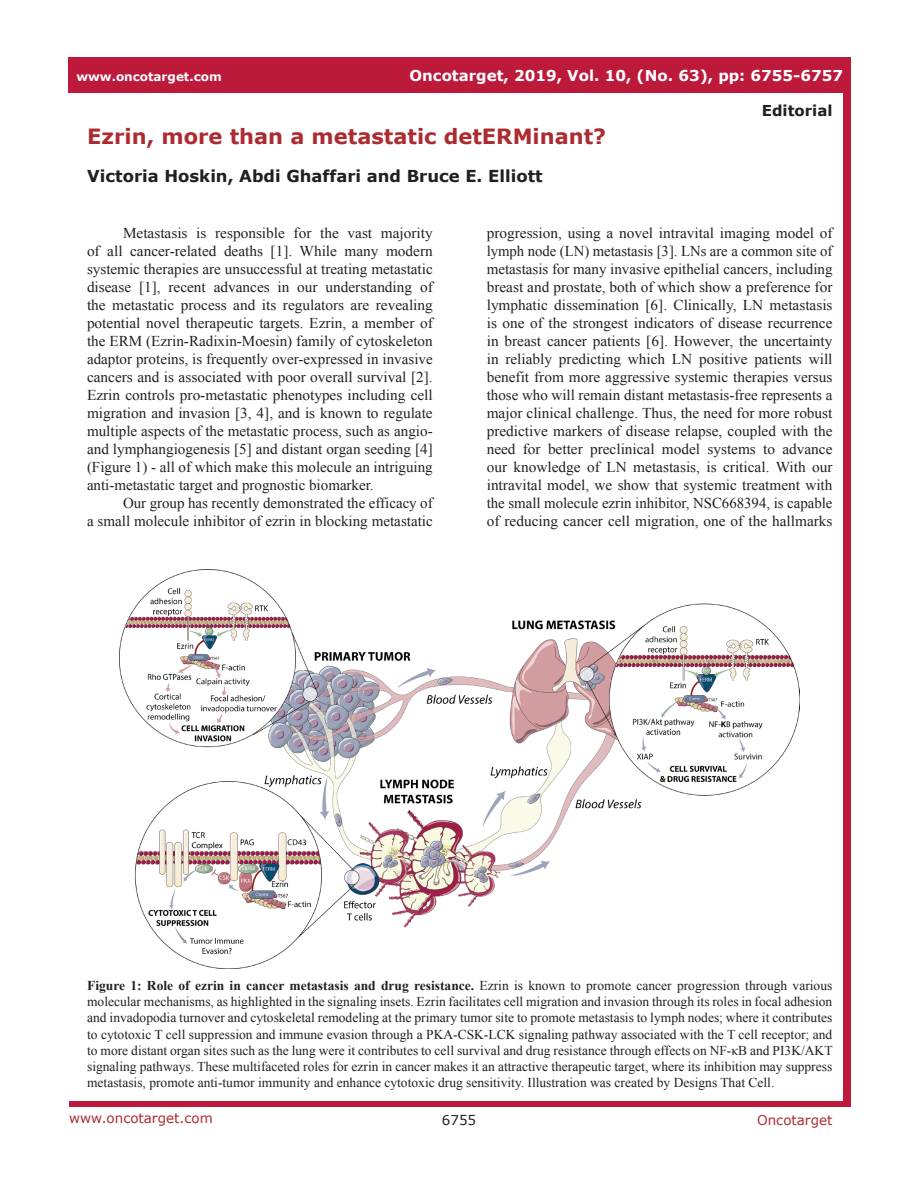
<style>
.page{position:relative;width:918px;height:1188px;background:#fff}
.page>*{position:absolute;margin:0;border:0;box-sizing:border-box;transform-origin:0 0}
.t1{font:700 21px "Verdana";color:#ac2b31}
.Authors{font:700 16.5px "Verdana";color:#231f20}
.BodyTextEditorial{font:15px/18px "Times New Roman";color:#231f20;text-align:justify}
.t2{font:700 15px "Verdana";color:#fff}
.t3{font:700 15px "Verdana";color:#231f20}
.Figuretrx{font:13.5px/16.2px "Times New Roman";color:#231f20;text-align:justify}
.t4{font:13.5px "Verdana";color:#ac2b31}
.t5{font:13.5px "Verdana";color:#231f20}
.t6{font:700 12px "Verdana";color:#fff}
.s1{font-weight:700}
</style>
<div class="page">
<div style="left:69px;top:57px;width:781px;height:36px;background:#bd1a3b"></div>
<img style="left:120px;top:570px;width:680px;height:398px">
<p class="t6" style="left:76px;top:68px;width:147px">www.oncotarget.com</p>
<p class="t2" style="left:409px;top:65px;width:435px">Oncotarget, 2019, Vol. 10, (No. 63), pp: 6755-6757</p>
<p class="t1" style="left:87px;top:122px;width:520px">Ezrin, more than a metastatic detERMinant?</p>
<p class="Authors" style="left:87px;top:164px;width:457px">Victoria Hoskin, Abdi Ghaffari and Bruce E. Elliott</p>
<p class="t3" style="left:762px;top:100px;width:72px">Editorial</p>
<p class="BodyTextEditorial" style="left:87px;top:224px;width:347px;text-indent:36px">Metastasis is responsible for the vast majority of all cancer-related deaths [1]. While many modern systemic therapies are unsuccessful at treating metastatic disease [1], recent advances in our understanding of the metastatic process and its regulators are revealing potential novel therapeutic targets. Ezrin, a member of the ERM (Ezrin-Radixin-Moesin) family of cytoskeleton adaptor proteins, is frequently over-expressed in invasive cancers and is associated with poor overall survival [2].<br>Ezrin controls pro-metastatic phenotypes including cell migration and invasion [3, 4], and is known to regulate multiple aspects of the metastatic process, such as angio&shy;and lymphangiogenesis [5] and distant organ seeding [4] (Figure 1) - all of which make this molecule an intriguing anti-metastatic target and prognostic biomarker.</p>
<p class="BodyTextEditorial" style="left:87px;top:494px;width:347px;text-align:right">Our group has recently demonstrated the efficacy of<br>a small molecule inhibitor of ezrin in blocking metastatic</p>
<p class="BodyTextEditorial" style="left:487px;top:224px;width:347px">progression, using a novel intravital imaging model of lymph node (LN) metastasis [3]. LNs are a common site of metastasis for many invasive epithelial cancers, including breast and prostate, both of which show a preference for lymphatic dissemination [6]. Clinically, LN metastasis is one of the strongest indicators of disease recurrence in breast cancer patients [6]. However, the uncertainty in reliably predicting which LN positive patients will benefit from more aggressive systemic therapies versus those who will remain distant metastasis-free represents a major clinical challenge. Thus, the need for more robust predictive markers of disease relapse, coupled with the need for better preclinical model systems to advance our knowledge of LN metastasis, is critical. With our intravital model, we show that systemic treatment with the small molecule ezrin inhibitor, NSC668394, is capable of reducing cancer cell migration, one of the hallmarks</p>
<p class="Figuretrx" style="left:87px;top:977px;width:747px"><span class="s1">Figure 1: Role of ezrin in cancer metastasis and drug resistance.</span> Ezrin is known to promote cancer progression through various molecular mechanisms, as highlighted in the signaling insets. Ezrin facilitates cell migration and invasion through its roles in focal adhesion and invadopodia turnover and cytoskeletal remodeling at the primary tumor site to promote metastasis to lymph nodes; where it contributes to cytotoxic T cell suppression and immune evasion through a PKA-CSK-LCK signaling pathway associated with the T cell receptor; and to more distant organ sites such as the lung were it contributes to cell survival and drug resistance through effects on NF-κB and PI3K/AKT signaling pathways. These multifaceted roles for ezrin in cancer makes it an attractive therapeutic target, where its inhibition may suppress metastasis, promote anti-tumor immunity and enhance cytotoxic drug sensitivity. Illustration was created by Designs That Cell.</p>
<p class="t4" style="left:69px;top:1109px;width:145px">www.oncotarget.com</p>
<p class="t5" style="left:442px;top:1111px;width:36px">6755</p>
<p class="t4" style="left:757px;top:1111px;width:77px">Oncotarget</p>
</div>
